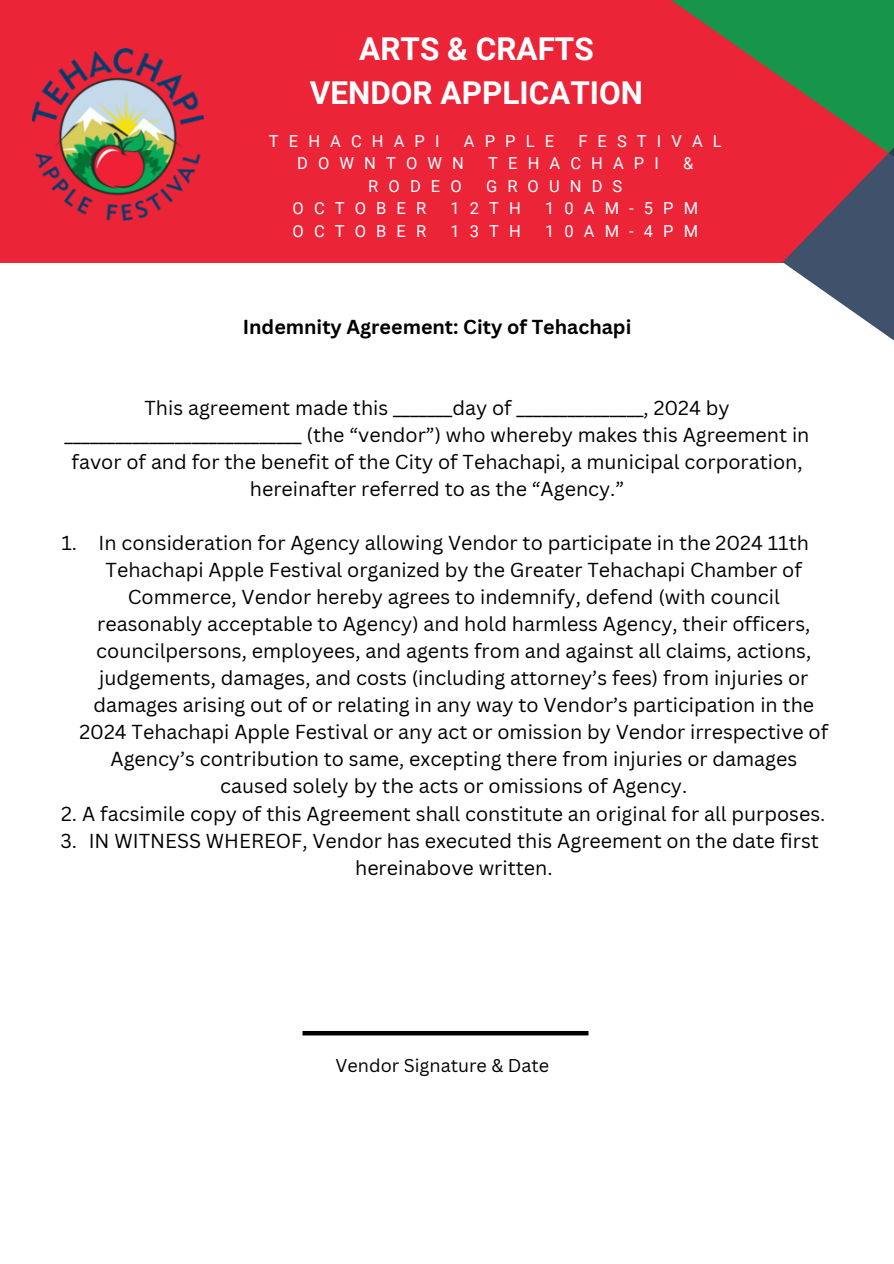
<style>
.page{position:relative;width:894px;height:1264px;background:#fff}
.page>*{position:absolute;margin:0;border:0;box-sizing:border-box;transform-origin:0 0}
.t1{font:700 31.5px/43.8px "Roboto";color:#fff;text-align:center}
.t2{font:19.65px/27px "Canva Sans";color:#000;text-align:center}
.t3{font:700 19.65px "Canva Sans";color:#000}
.t4{font:18px "Canva Sans";color:#000}
.t5{font:16.5px "Roboto";letter-spacing:.61em;color:#fff}
</style>
<div class="page">
<div style="left:0;top:0;width:893px;height:262px;background:#eb2438"></div>
<svg style="left:671px;top:0;width:222px;height:340px"></svg>
<div style="left:302px;top:1030px;width:286px;height:5px;background:#000"></div>
<img style="left:33px;top:48px;width:171px;height:172px">
<p class="t1" style="left:310px;top:27px;width:335px">ARTS &amp; CRAFTS<br>VENDOR APPLICATION</p>
<p class="t5" style="left:269px;top:131px;width:172px">TEHACHAPI</p>
<p class="t5" style="left:463px;top:131px;width:92px">APPLE</p>
<p class="t5" style="left:578px;top:131px;width:145px">FESTIVAL</p>
<h2 class="t5" style="left:297px;top:154px;width:168px">DOWNTOWN</h2>
<h2 class="t5" style="left:488px;top:154px;width:172px">TEHACHAPI</h2>
<h2 class="t5" style="left:683px;top:154px;width:12px">&amp;</h2>
<h3 class="t5" style="left:368px;top:176px;width:95px">RODEO</h3>
<h3 class="t5" style="left:486px;top:176px;width:138px">GROUNDS</h3>
<p class="t5" style="left:292px;top:199px;width:135px">OCTOBER</p>
<p class="t5" style="left:450px;top:199px;width:72px">12TH</p>
<p class="t5" style="left:545px;top:199px;width:154px">10AM-5PM</p>
<p class="t5" style="left:292px;top:221px;width:135px">OCTOBER</p>
<p class="t5" style="left:450px;top:221px;width:72px">13TH</p>
<p class="t5" style="left:545px;top:221px;width:154px">10AM-4PM</p>
<p class="t3" style="left:243px;top:313px;width:390px">Indemnity Agreement: City of Tehachapi</p>
<h1 class="t2" style="left:65px;top:394px;width:746px">This agreement made this _______day of _______________, 2024 by ____________________________ (the “vendor”) who whereby makes this Agreement in favor of and for the benefit of the City of Tehachapi, a municipal corporation, hereinafter referred to as the “Agency.”</h1>
<p class="t2" style="left:79px;top:529px;width:750px">In consideration for Agency allowing Vendor to participate in the 2024 11th Tehachapi Apple Festival organized by the Greater Tehachapi Chamber of Commerce, Vendor hereby agrees to indemnify, defend (with council reasonably acceptable to Agency) and hold harmless Agency, their officers, councilpersons, employees, and agents from and against all claims, actions, judgements, damages, and costs (including attorney’s fees) from injuries or damages arising out of or relating in any way to Vendor’s participation in the 2024 Tehachapi Apple Festival or any act or omission by Vendor irrespective of Agency’s contribution to same, excepting there from injuries or damages caused solely by the acts or omissions of Agency.</p>
<p class="t2" style="left:61px;top:529px;width:17px">1.</p>
<p class="t2" style="left:61px;top:799px;width:765px">2. A facsimile copy of this Agreement shall constitute an original for all purposes.</p>
<p class="t2" style="left:89px;top:826px;width:731px">IN WITNESS WHEREOF, Vendor has executed this Agreement on the date first hereinabove written.</p>
<p class="t2" style="left:60px;top:826px;width:18px">3.</p>
<p class="t4" style="left:335px;top:1052px;width:215px">Vendor Signature &amp; Date</p>
</div>
